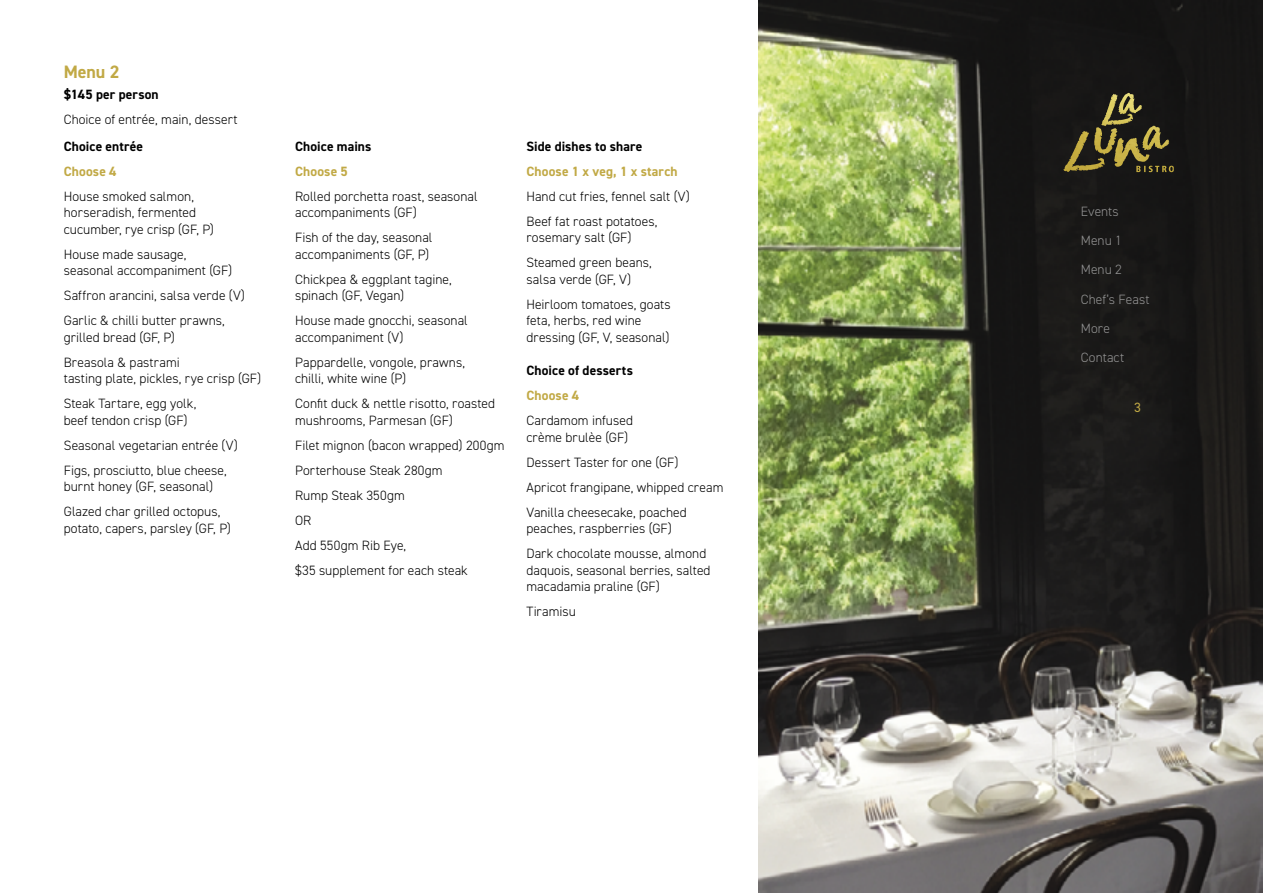
<style>
.page{position:relative;width:1263px;height:893px;background:#fff}
.page>*{position:absolute;margin:0;border:0;box-sizing:border-box;transform-origin:0 0}
.t1{font:700 18px "DIN2014";color:#c1a945}
.t2{font:300 13.5px/25px "DIN2014";letter-spacing:.005em;color:#000}
.t3{font:700 13.5px "DIN2014";letter-spacing:.01em;color:#000}
.t4{font:700 13.5px "DIN2014";letter-spacing:.01em;color:#c1a945}
.t5{font:300 13.5px/29.2px "DIN2014";letter-spacing:.005em;color:#939393}
.t6{font:13.5px "DIN2014";color:#c1a945}
</style>
<div class="page">
<img style="left:758px;top:0;width:505px;height:893px">
<img style="left:1117px;top:93px;width:25px;height:21px">
<h1 class="t1" style="left:64px;top:60px;width:57px">Menu 2</h1>
<p class="t3" style="left:64px;top:85px;width:96px">$145 per person</p>
<p class="t2" style="left:64px;top:106px;width:175px">Choice of entrée, main, dessert</p>
<p class="t3" style="left:64px;top:137px;width:81px">Choice entrée</p>
<p class="t4" style="left:64px;top:162px;width:54px">Choose 4</p>
<p class="t2" style="left:64px;top:188px;width:152px;line-height:16.5px">House smoked salmon, horseradish, fermented cucumber, rye crisp (GF, P)</p>
<p class="t2" style="left:64px;top:246px;width:170px;line-height:16.5px">House made sausage, seasonal accompaniment (GF)</p>
<p class="t2" style="left:64px;top:283px;width:183px">Saffron arancini, salsa verde (V)<br>Garlic &amp; chilli butter prawns,</p>
<p class="t2" style="left:64px;top:325px;width:117px">grilled bread (GF, P)<br>Breasola &amp; pastrami</p>
<p class="t2" style="left:64px;top:366px;width:199px">tasting plate, pickles, rye crisp (GF)<br>Steak Tartare, egg yolk,</p>
<p class="t2" style="left:64px;top:408px;width:175px">beef tendon crisp (GF)<br>Seasonal vegetarian entrée (V)<br>Figs, prosciutto, blue cheese,</p>
<p class="t2" style="left:64px;top:474px;width:158px">burnt honey (GF, seasonal)<br>Glazed char grilled octopus,</p>
<p class="t2" style="left:64px;top:516px;width:169px">potato, capers, parsley (GF, P)</p>
<p class="t3" style="left:295px;top:137px;width:78px">Choice mains</p>
<p class="t4" style="left:295px;top:162px;width:54px">Choose 5</p>
<p class="t2" style="left:295px;top:188px;width:184px;line-height:16.5px">Rolled porchetta roast, seasonal accompaniments (GF)</p>
<p class="t2" style="left:295px;top:229px;width:139px;line-height:16.5px">Fish of the day, seasonal accompaniments (GF, P)</p>
<p class="t2" style="left:295px;top:271px;width:158px;line-height:16.5px">Chickpea &amp; eggplant tagine, spinach (GF, Vegan)</p>
<p class="t2" style="left:295px;top:312px;width:174px;line-height:16.5px">House made gnocchi, seasonal accompaniment (V)</p>
<p class="t2" style="left:295px;top:354px;width:171px;line-height:16.5px">Pappardelle, vongole, prawns, chilli, white wine (P)</p>
<p class="t2" style="left:295px;top:395px;width:202px;line-height:16.5px">Confit duck &amp; nettle risotto, roasted mushrooms, Parmesan (GF)</p>
<p class="t2" style="left:295px;top:433px;width:211px">Filet mignon (bacon wrapped) 200gm<br>Porterhouse Steak 280gm<br>Rump Steak 350gm<br>OR<br>Add 550gm Rib Eye,<br>$35 supplement for each steak</p>
<p class="t3" style="left:526px;top:137px;width:117px">Side dishes to share</p>
<p class="t4" style="left:526px;top:162px;width:153px">Choose 1 x veg, 1 x starch</p>
<p class="t2" style="left:526px;top:184px;width:165px">Hand cut fries, fennel salt (V)<br>Beef fat roast potatoes,</p>
<p class="t2" style="left:526px;top:225px;width:127px">rosemary salt (GF)<br>Steamed green beans,</p>
<p class="t2" style="left:526px;top:267px;width:146px">salsa verde (GF, V)<br>Heirloom tomatoes, goats</p>
<p class="t2" style="left:526px;top:312px;width:145px;line-height:16.5px">feta, herbs, red wine dressing (GF, V, seasonal)</p>
<p class="t3" style="left:526px;top:362px;width:108px">Choice of desserts</p>
<p class="t4" style="left:526px;top:387px;width:54px">Choose 4</p>
<p class="t2" style="left:526px;top:412px;width:108px;line-height:16.5px">Cardamom infused crème brulèe (GF)</p>
<p class="t2" style="left:526px;top:450px;width:198px">Dessert Taster for one (GF)<br>Apricot frangipane, whipped cream<br>Vanilla cheesecake, poached</p>
<p class="t2" style="left:526px;top:516px;width:181px">peaches, raspberries (GF)<br>Dark chocolate mousse, almond</p>
<p class="t2" style="left:526px;top:562px;width:186px;line-height:16.5px">daquois, seasonal berries, salted macadamia praline (GF)</p>
<p class="t2" style="left:526px;top:599px;width:51px">Tiramisu</p>
<p class="t5" style="left:1081px;top:197px;width:70px">Events<br>Menu 1<br>Menu 2<br>Chef’s Feast<br>More<br>Contact</p>
<p class="t6" style="left:1134px;top:399px;width:8px">3</p>
</div>
